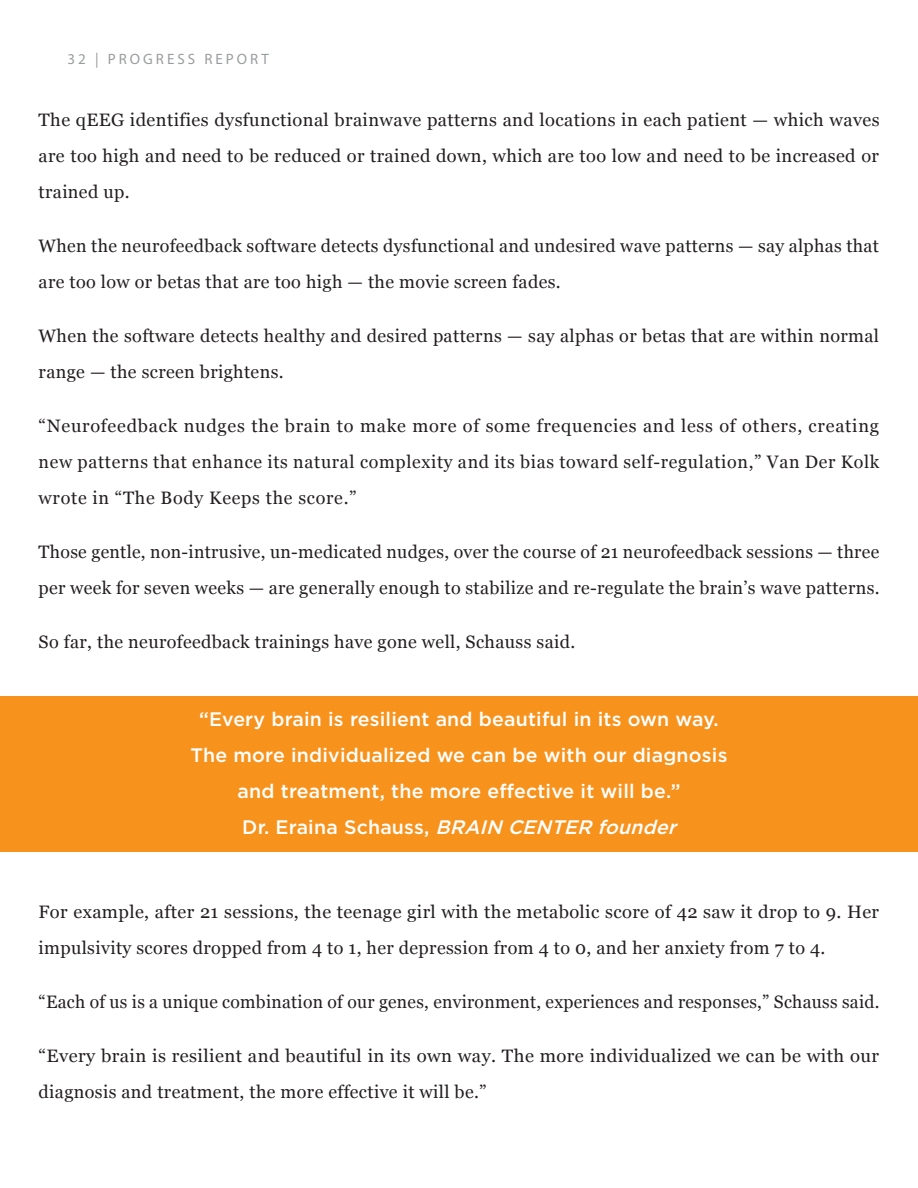
<style>
.page{position:relative;width:918px;height:1188px;background:#fff}
.page>*{position:absolute;margin:0;border:0;box-sizing:border-box;transform-origin:0 0}
.t1{font:500 19.5px "Gotham";letter-spacing:.01em;color:#fff}
.t2{font:italic 500 19.5px "Gotham";color:#fff}
.t3{font:18px/36px "Georgia";letter-spacing:.02em;color:#231f20}
.t4{font:15px "Myriad Pro";letter-spacing:.2em;color:#9a9c9e}
.s1{font-style:normal}
</style>
<div class="page">
<div style="left:0;top:696px;width:918px;height:156px;background:#f7931d"></div>
<p class="t4" style="left:68px;top:49px;width:203px">32 | PROGRESS REPORT</p>
<p class="t3" style="left:39px;top:101px;width:842px;text-align:justify">The qEEG identifies dysfunctional brainwave patterns and locations in each patient — which waves are too high and need to be reduced or trained down, which are too low and need to be increased or trained up.</p>
<p class="t3" style="left:39px;top:227px;width:842px">When the neurofeedback software detects dysfunctional and undesired wave patterns — say alphas that are too low or betas that are too high — the movie screen fades.</p>
<p class="t3" style="left:39px;top:317px;width:842px">When the software detects healthy and desired patterns — say alphas or betas that are within normal range — the screen brightens.</p>
<p class="t3" style="left:39px;top:407px;width:842px;text-align:justify">“Neurofeedback nudges the brain to make more of some frequencies and less of others, creating new patterns that enhance its natural complexity and its bias toward self-regulation,” Van Der Kolk wrote in “The Body Keeps the score.”</p>
<p class="t3" style="left:39px;top:533px;width:843px">Those gentle, non-intrusive, un-medicated nudges, over the course of 21 neurofeedback sessions — three per week for seven weeks — are generally enough to stabilize and re-regulate the brain’s wave patterns.</p>
<p class="t3" style="left:39px;top:623px;width:538px">So far, the neurofeedback trainings have gone well, Schauss said.</p>
<p class="t1" style="left:199px;top:706px;width:521px">“Every brain is resilient and beautiful in its own way.</p>
<p class="t1" style="left:191px;top:742px;width:538px">The more individualized we can be with our diagnosis</p>
<p class="t1" style="left:238px;top:778px;width:444px">and treatment, the more effective it will be.”</p>
<p class="t2" style="left:242px;top:814px;width:442px"><span class="s1">D r. E r a i n a S c h a u s s ,</span> BRAIN CENTER founder</p>
<p class="t3" style="left:39px;top:893px;width:842px">For example, after 21 sessions, the teenage girl with the metabolic score of 42 saw it drop to 9. Her impulsivity scores dropped from 4 to 1, her depression from 4 to 0, and her anxiety from 7 to 4.</p>
<p class="t3" style="left:39px;top:983px;width:842px">“Each of us is a unique combination of our genes, environment, experiences and responses,” Schauss said.</p>
<p class="t3" style="left:39px;top:1037px;width:842px">“Every brain is resilient and beautiful in its own way. The more individualized we can be with our diagnosis and treatment, the more effective it will be.”</p>
</div>
